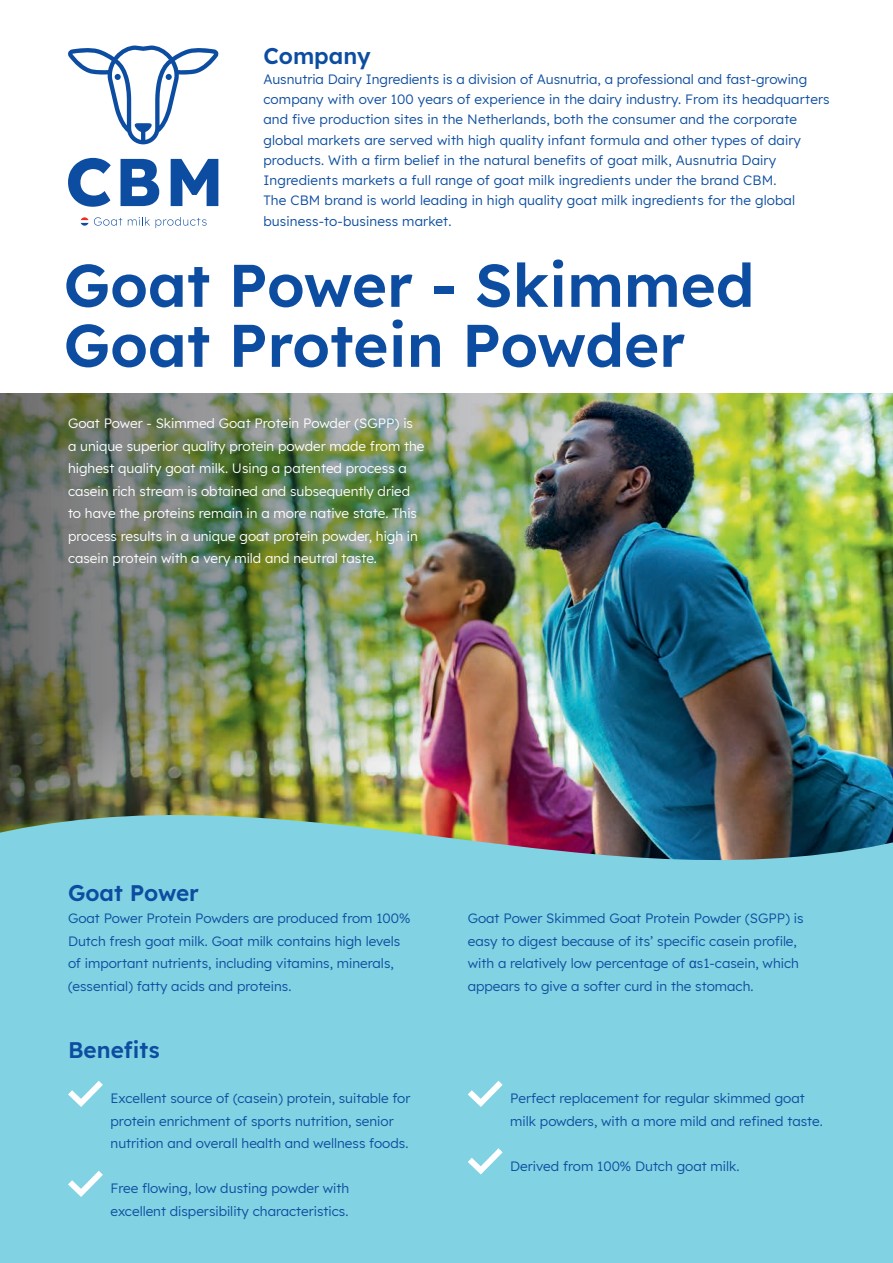
<style>
.page{position:relative;width:893px;height:1263px;background:#fff}
.page>*{position:absolute;margin:0;border:0;box-sizing:border-box;transform-origin:0 0}
.t1{font:600 60px/60px "Lexend";color:#0d4da1}
.t2{font:600 22.5px "Lexend";color:#0d4da1}
.t3{font:13.5px/22.5px "Lexend";color:#0d4da1}
.t4{font:13.5px/22.5px "Lexend";color:#fff}
.s1{font-family:"Arial"}
</style>
<div class="page">
<img style="left:0;top:394px;width:893px;height:365px">
<svg style="left:68px;top:158px;width:43px;height:49px"></svg>
<svg style="left:121px;top:159px;width:38px;height:47px"></svg>
<svg style="left:171px;top:159px;width:47px;height:47px"></svg>
<svg style="left:68px;top:46px;width:150px;height:98px"></svg>
<svg style="left:128px;top:217px;width:22px;height:9px"></svg>
<svg style="left:156px;top:217px;width:51px;height:11px"></svg>
<svg style="left:80px;top:217px;width:42px;height:9px"></svg>
<svg style="left:0;top:759px;width:893px;height:504px;background:#7cc0cd"></svg>
<svg style="left:68px;top:1081px;width:35px;height:26px"></svg>
<svg style="left:68px;top:1171px;width:35px;height:26px"></svg>
<svg style="left:468px;top:1081px;width:35px;height:26px"></svg>
<svg style="left:468px;top:1148px;width:35px;height:26px"></svg>
<h2 class="t2" style="left:263px;top:38px;width:109px">Company</h2>
<p class="t3" style="left:263px;top:68px;width:568px;line-height:20.2px">Ausnutria Dairy Ingredients is a division of Ausnutria, a professional and fast-growing company with over 100 years of experience in the dairy industry. From its headquarters and five production sites in the Netherlands, both the consumer and the corporate global markets are served with high quality infant formula and other types of dairy products. With a firm belief in the natural benefits of goat milk, Ausnutria Dairy Ingredients markets a full range of goat milk ingredients under the brand CBM.<br>The CBM brand is world leading in high quality goat milk ingredients for the global business-to-business market.</p>
<p class="t1" style="left:64px;top:251px;width:692px">Goat Power - Skimmed<br>Goat Protein Powder</p>
<p class="t4" style="left:68px;top:411px;width:358px">Goat Power - Skimmed Goat Protein Powder (SGPP) is a unique superior quality protein powder made from the highest quality goat milk. Using a patented process a casein rich stream is obtained and subsequently dried to have the proteins remain in a more native state. This process results in a unique goat protein powder, high in casein protein with a very mild and neutral taste.</p>
<p class="t2" style="left:68px;top:875px;width:132px">Goat Power</p>
<p class="t3" style="left:68px;top:906px;width:344px">Goat Power Protein Powders are produced from 100% Dutch fresh goat milk. Goat milk contains high levels of important nutrients, including vitamins, minerals, (essential) fatty acids and proteins.</p>
<p class="t2" style="left:68px;top:1033px;width:93px">Benefits</p>
<p class="t3" style="left:111px;top:1086px;width:301px">Excellent source of (casein) protein, suitable for protein enrichment of sports nutrition, senior nutrition and overall health and wellness foods.</p>
<p class="t3" style="left:111px;top:1176px;width:240px">Free flowing, low dusting powder with excellent dispersibility characteristics.</p>
<p class="t3" style="left:468px;top:906px;width:337px">Goat Power Skimmed Goat Protein Powder (SGPP) is easy to digest because of its’ specific casein profile, with a relatively low percentage of <span class="s1">α</span>s1-casein, which appears to give a softer curd in the stomach.</p>
<p class="t3" style="left:510px;top:1086px;width:314px">Perfect replacement for regular skimmed goat milk powders, with a more mild and refined taste.</p>
<p class="t3" style="left:510px;top:1154px;width:231px">Derived from 100% Dutch goat milk.</p>
</div>
